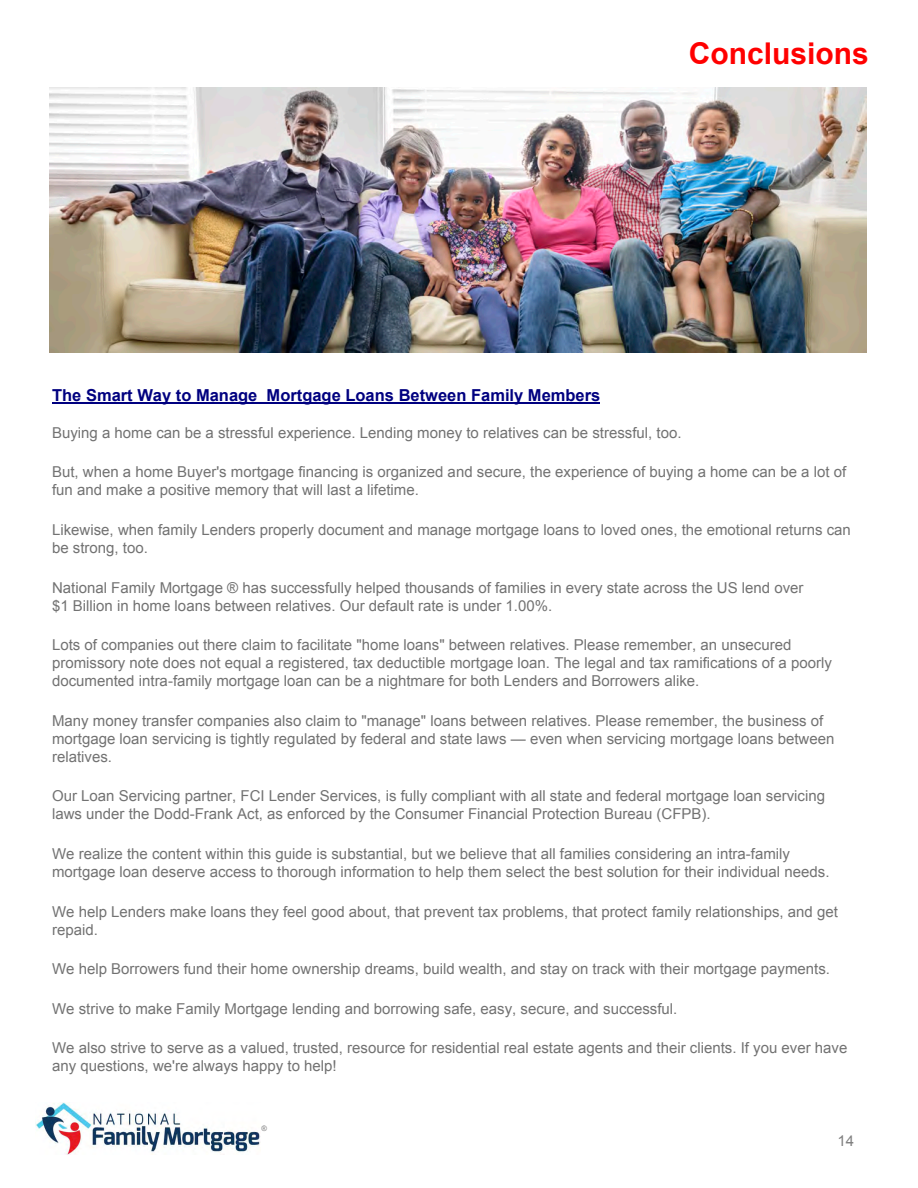
<style>
.page{position:relative;width:918px;height:1188px;background:#fff}
.page>*{position:absolute;margin:0;border:0;box-sizing:border-box;transform-origin:0 0}
.t1{font:700 30px "Arial";color:#f00}
.t2{font:700 16.5px "Arial";color:#000080}
.t3{font:15px/18px "Arial";color:#727272}
.t4{font:15px/18px "Arial";color:#727272}
.t5{font:15px "Arial";color:#808080}
.t6{font:7.5px "Arial";color:#808080}
.s1{font-style:inherit}
</style>
<div class="page">
<img style="left:35px;top:1103px;width:225px;height:52px">
<hr style="left:52px;top:402px;width:548px;height:2px;background:#000080">
<img style="left:50px;top:88px;width:816px;height:265px">
<h1 class="t1" style="left:689px;top:32px;width:182px">Conclusions</h1>
<p class="t2" style="left:52px;top:383px;width:550px">The Smart Way to Manage Mortgage Loans Between Family Members</p>
<p class="t3" style="left:52px;top:423px;width:631px">Buying a home can be a stressful experience. Lending money to relatives can be stressful, too.</p>
<p class="t3" style="left:52px;top:463px;width:796px">But, when a home Buyer's mortgage financing is organized and secure, the experience of buying a home can be a lot of fun and make a positive memory that will last a lifetime.</p>
<p class="t3" style="left:52px;top:521px;width:800px">Likewise, when family Lenders properly document and manage mortgage loans to loved ones, the emotional returns can be strong, too.</p>
<p class="t3" style="left:52px;top:578px;width:753px">National Family Mortgage ® has successfully helped thousands of families in every state across the US lend over <span class="s1">$1 B</span>illion in home loans between relatives. Our default rate is under 1.00%.</p>
<p class="t3" style="left:52px;top:636px;width:781px">Lots of companies out there claim to facilitate "home loans" between relatives. Please remember, an unsecured promissory note does not equal a registered, tax deductible mortgage loan. The legal and tax ramifications of a poorly documented intra-family mortgage loan can be a nightmare for both Lenders and Borrowers alike.</p>
<p class="t3" style="left:52px;top:711px;width:784px">Many money transfer companies also claim to "manage" loans between relatives. Please remember, the business of mortgage loan servicing is tightly regulated by federal and state laws — even when servicing mortgage loans between relatives.</p>
<p class="t3" style="left:52px;top:787px;width:774px">Our Loan Servicing partner, FCI Lender Services, is fully compliant with all state and federal mortgage loan servicing laws under the Dodd-Frank Act, as enforced by the Consumer Financial Protection Bureau (CFPB).</p>
<p class="t3" style="left:52px;top:845px;width:779px">We realize the content within this guide is substantial, but we believe that all families considering an intra-family mortgage loan deserve access to thorough information to help them select the best solution for their individual needs.</p>
<p class="t3" style="left:52px;top:902px;width:787px">We help Lenders make loans they feel good about, that prevent tax problems, that protect family relationships, and get repaid.</p>
<p class="t3" style="left:52px;top:960px;width:780px">We help Borrowers fund their home ownership dreams, build wealth, and stay on track with their mortgage payments.</p>
<p class="t3" style="left:52px;top:999px;width:627px">We strive to make Family Mortgage lending and borrowing safe, easy, secure, and successful.</p>
<p class="t4" style="left:52px;top:1039px;width:797px">We also strive to serve as a valued, trusted, resource for residential real estate agents and their clients. If you ever have any questions, we're always happy to help!</p>
<p class="t6" style="left:262px;top:1123px;width:7px">®</p>
<p class="t5" style="left:837px;top:1130px;width:18px">14</p>
</div>
